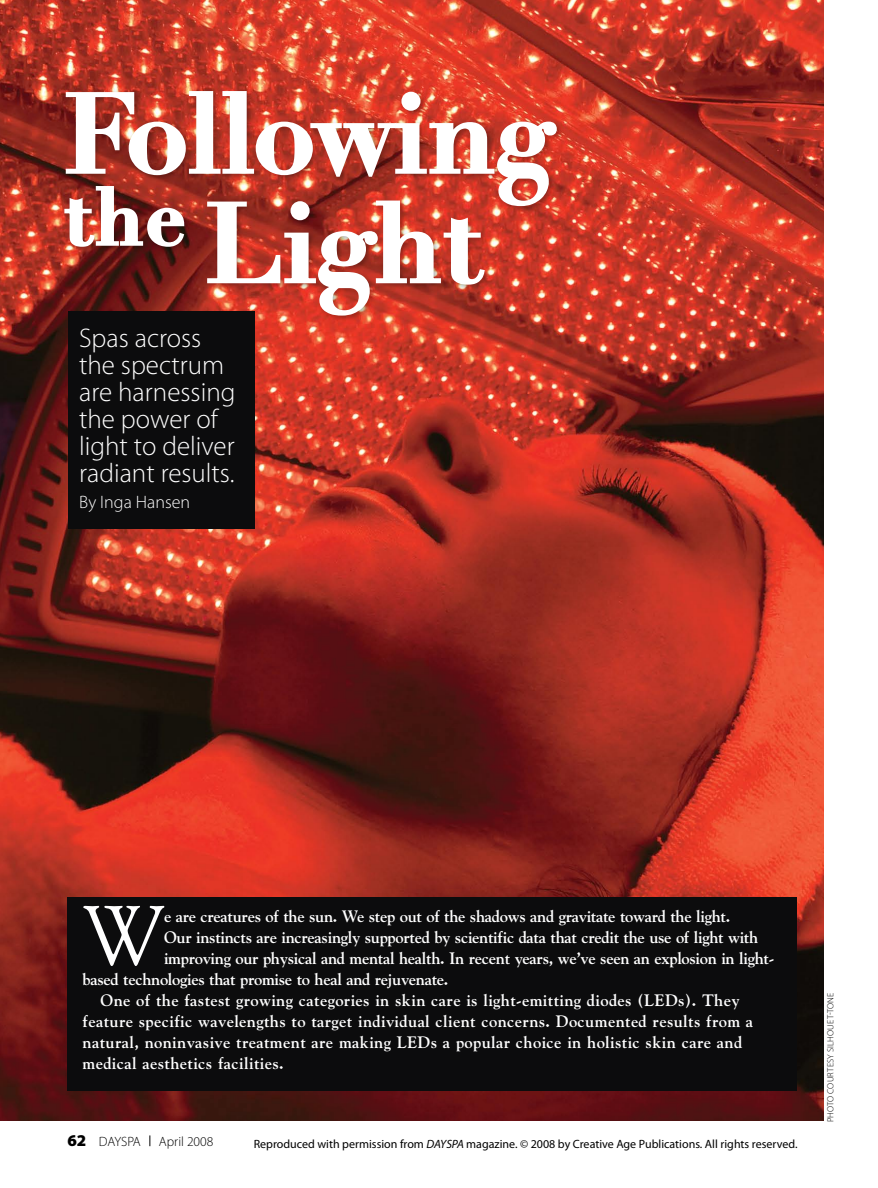
<style>
.page{position:relative;width:878px;height:1188px;background:#fff}
.page>*{position:absolute;margin:0;border:0;box-sizing:border-box;transform-origin:0 0}
.t1{font:700 109.8px/109.5px "Didot";letter-spacing:-.01em;color:#fff}
.t2{font:83.1px "Goudy";color:#fff}
.t3{font:300 27px/27px "Myriad Pro";color:#fff}
.t4{font:300 18px "Myriad Pro";color:#fff}
.t5{font:700 16.5px "Goudy";letter-spacing:-.02em;color:#fff}
.t6{font:700 16.5px "Goudy";letter-spacing:.02em;color:#fff}
.t7{font:300 13.5px "Myriad Pro";color:#000}
.t8{font:12px "Myriad Pro";color:#000}
.t9{font:300 9px "Myriad Pro";letter-spacing:.015em;color:#000}
.s1{font-weight:900;font-size:16.5px}
.s2{font-style:italic}
</style>
<div class="page">
<img style="left:0;top:0;width:824px;height:1120px">
<div style="left:68px;top:897px;width:728px;height:194px;background:#0c0c0d"></div>
<div style="left:61px;top:88px;width:503px;height:236px;background:#000;opacity:.3"></div>
<img style="left:63px;top:89px;width:496px;height:229px">
<div style="left:68px;top:312px;width:187px;height:217px;background:#0c0c0d"></div>
<h1 class="t1" style="left:63px;top:80px;width:491px">Following <sup>the</sup> Light</h1>
<h3 class="t3" style="left:79px;top:324px;width:158px">Spas across the spectrum are harnessing the power of light to deliver radiant results.</h3>
<p class="t4" style="left:79px;top:491px;width:113px">By Inga Hansen</p>
<h2 class="t2" style="left:82px;top:884px;width:85px">W</h2>
<p class="t5" style="left:164px;top:907px;width:567px">e are creatures of the sun. We step out of the shadows and gravitate toward the light.</p>
<p class="t5" style="left:164px;top:928px;width:595px">Our instincts are increasingly supported by scientific data that credit the use of light with</p>
<p class="t5" style="left:164px;top:949px;width:611px">improving our physical and mental health. In recent years, we’ve seen an explosion in light-</p>
<p class="t5" style="left:82px;top:970px;width:367px">based technologies that promise to heal and rejuvenate.</p>
<p class="t6" style="left:100px;top:991px;width:640px">One of the fastest growing categories in skin care is light-emitting diodes (LEDs). They</p>
<p class="t6" style="left:82px;top:1012px;width:672px">feature specific wavelengths to target individual client concerns. Documented results from a</p>
<p class="t6" style="left:82px;top:1033px;width:661px">natural, noninvasive treatment are making LEDs a popular choice in holistic skin care and</p>
<p class="t6" style="left:82px;top:1054px;width:203px">medical aesthetics facilities.</p>
<p class="t7" style="left:68px;top:1134px;width:75px"><span class="s1">62</span> DAYSPA</p>
<p class="t7" style="left:159px;top:1134px;width:56px">April 2008</p>
<p class="t8" style="left:254px;top:1136px;width:545px">Reproduced with permission from <span class="s2">DAYSPA</span> magazine. © 2008 by Creative Age Publications. All rights reserved.</p>
<p class="t9" style="left:825px;top:1122px;width:131px;rotate:-90deg">photo courtesy Si lhouet-tone</p>
</div>
